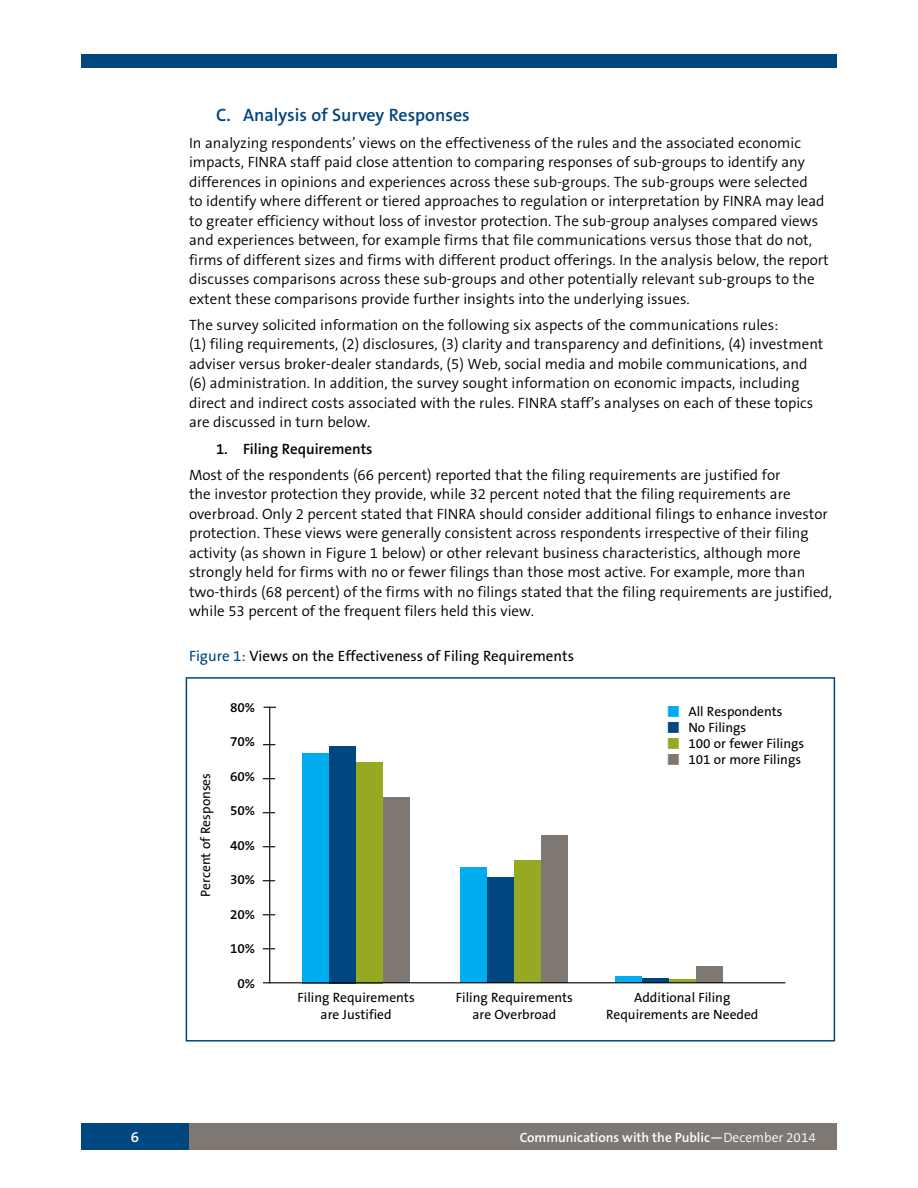
<style>
.page{position:relative;width:918px;height:1188px;background:#fff}
.page>*{position:absolute;margin:0;border:0;box-sizing:border-box;transform-origin:0 0}
.t1{font:600 18px "The Sans B6";color:#00467f}
.t2{font:300 15px/19.5px "The Sans B4";color:#000}
.t3{font:15px "The Sans B5 Plain";color:#000}
.t4{font:600 15px "The Sans B6";color:#000}
.t5{font:600 15px "The Sans B6";color:#fff}
.t6{font:13.5px/16.2px "The Sans B5 Plain";color:#000;text-align:center}
.t7{font:600 13.5px "The Sans B6";color:#fff}
.t8{font:600 13.5px "The Sans B6";color:#000}
.s1{color:#00467f}
.s2{font-family:"The Sans B4";font-weight:300}
</style>
<div class="page">
<div style="left:162px;top:1123px;width:675px;height:27px;background:#7f7772"></div>
<div style="left:81px;top:54px;width:756px;height:14px;background:#00467f"></div>
<div style="left:81px;top:1123px;width:108px;height:27px;background:#00467f"></div>
<div style="left:186px;top:677px;width:649px;height:365px;border:2px solid #00467f"></div>
<div style="left:302px;top:753px;width:27px;height:230px;background:#00aeef"></div>
<div style="left:329px;top:746px;width:27px;height:237px;background:#00467f"></div>
<div style="left:356px;top:762px;width:27px;height:221px;background:#97a822"></div>
<div style="left:383px;top:798px;width:27px;height:185px;background:#7f7772"></div>
<div style="left:460px;top:868px;width:27px;height:115px;background:#00aeef"></div>
<div style="left:487px;top:877px;width:27px;height:106px;background:#00467f"></div>
<div style="left:514px;top:860px;width:27px;height:123px;background:#97a822"></div>
<div style="left:541px;top:835px;width:27px;height:148px;background:#7f7772"></div>
<div style="left:615px;top:976px;width:27px;height:7px;background:#00aeef"></div>
<div style="left:642px;top:978px;width:27px;height:5px;background:#00467f"></div>
<hr style="left:669px;top:980px;width:27px;height:3px;background:#97a822">
<div style="left:696px;top:967px;width:27px;height:16px;background:#7f7772"></div>
<hr style="left:263px;top:982px;width:522px;height:1px;background:#000">
<hr style="left:269px;top:707px;width:1px;height:276px;background:#000">
<p class="t1" style="left:216px;top:106px;width:255px">C. Analysis of Survey Responses</p>
<p class="t2" style="left:189px;top:133px;width:641px">In analyzing respondents’ views on the effectiveness of the rules and the associated economic impacts, FINRA staff paid close attention to comparing responses of sub-groups to identify any differences in opinions and experiences across these sub-groups. The sub-groups were selected<br>to identify where different or tiered approaches to regulation or interpretation by FINRA may lead to greater efficiency without loss of investor protection. The sub-group analyses compared views and experiences between, for example firms that file communications versus those that do not, firms of different sizes and firms with different product offerings. In the analysis below, the report discusses comparisons across these sub-groups and other potentially relevant sub-groups to the extent these comparisons provide further insights into the underlying issues.</p>
<p class="t2" style="left:189px;top:315px;width:636px">The survey solicited information on the following six aspects of the communications rules:<br>(1) filing requirements, (2) disclosures, (3) clarity and transparency and definitions, (4) investment adviser versus broker-dealer standards, (5) Web, social media and mobile communications, and (6) administration. In addition, the survey sought information on economic impacts, including direct and indirect costs associated with the rules. FINRA staff’s analyses on each of these topics are discussed in turn below.</p>
<p class="t4" style="left:216px;top:440px;width:158px">1. Filing Requirements</p>
<p class="t2" style="left:189px;top:465px;width:645px">Most of the respondents (66 percent) reported that the filing requirements are justified for<br>the investor protection they provide, while 32 percent noted that the filing requirements are overbroad. Only 2 percent stated that FINRA should consider additional filings to enhance investor protection. These views were generally consistent across respondents irrespective of their filing activity (as shown in Figure 1 below) or other relevant business characteristics, although more strongly held for firms with no or fewer filings than those most active. For example, more than two-thirds (68 percent) of the firms with no filings stated that the filing requirements are justified, while 53 percent of the frequent filers held this view.</p>
<p class="t3" style="left:189px;top:648px;width:387px"><span class="s1">Figure 1:</span> Views on the Effectiveness of Filing Requirements</p>
<p class="t8" style="left:230px;top:700px;width:27px">80%</p>
<p class="t8" style="left:230px;top:734px;width:27px">70%</p>
<p class="t8" style="left:230px;top:769px;width:27px">60%</p>
<p class="t8" style="left:230px;top:803px;width:27px">50%</p>
<p class="t8" style="left:230px;top:838px;width:27px">40%</p>
<p class="t8" style="left:230px;top:872px;width:27px">30%</p>
<p class="t8" style="left:230px;top:907px;width:27px">20%</p>
<p class="t8" style="left:230px;top:942px;width:27px">10%</p>
<p class="t8" style="left:238px;top:976px;width:19px">0%</p>
<p class="t6" style="left:298px;top:990px;width:119px">Filing Requirements are Justified</p>
<p class="t6" style="left:456px;top:990px;width:119px">Filing Requirements are Overbroad</p>
<p class="t6" style="left:606px;top:990px;width:154px">Additional Filing<br>Requirements are Needed</p>
<p class="t6" style="left:688px;top:703px;width:117px;text-align:left">All Respondents<br>No Filings<br>100 or fewer Filings<br>101 or more Filings</p>
<p class="t6" style="left:198px;top:897px;width:125px;rotate:-90deg">Percent of Responses</p>
<p class="t5" style="left:131px;top:1129px;width:10px">6</p>
<p class="t7" style="left:520px;top:1130px;width:298px">Communications with the Public—<span class="s2">December 2014</span></p>
</div>
